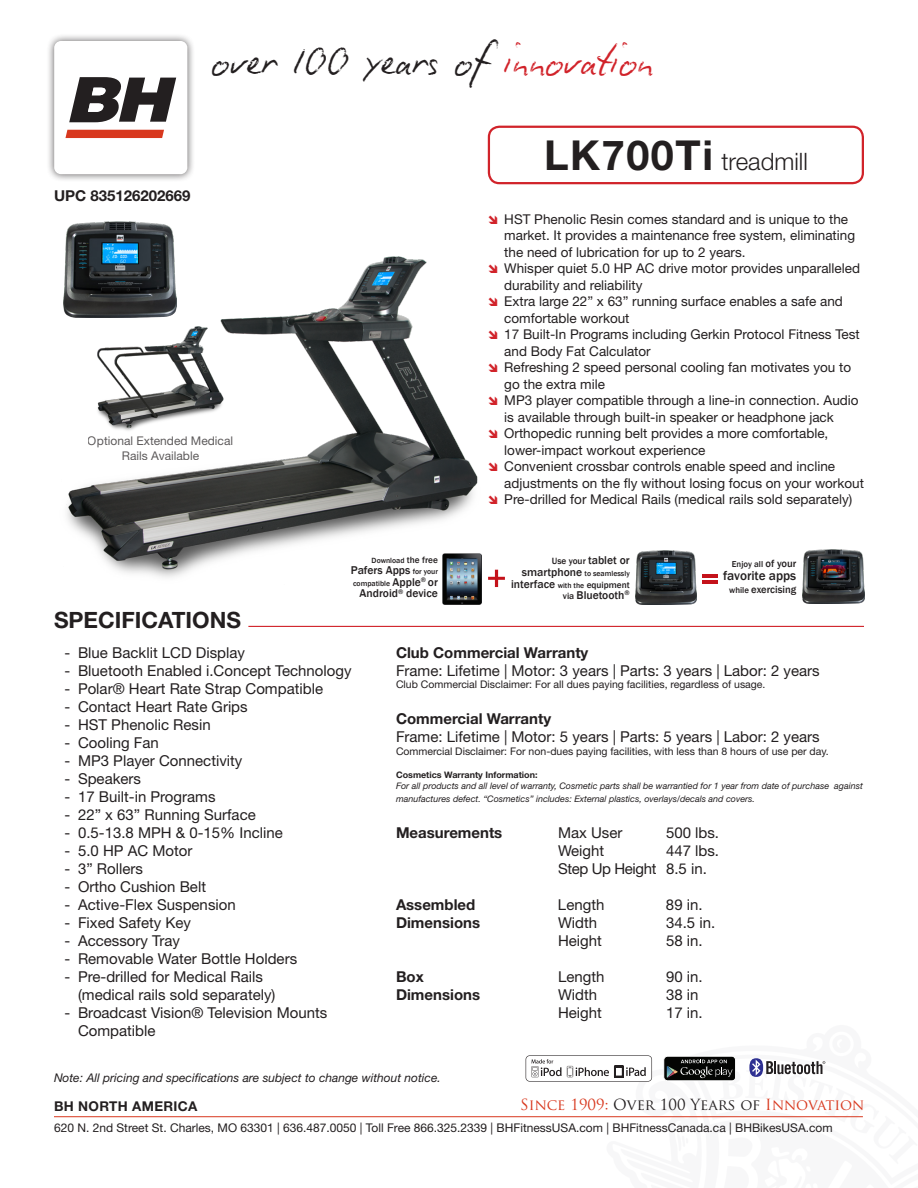
<style>
.page{position:relative;width:918px;height:1188px;background:#fff}
.page>*{position:absolute;margin:0;border:0;box-sizing:border-box;transform-origin:0 0}
.t1{font:43.65px "Biro Scriptreduced";color:#231f20}
.t2{font:300 24px "Helvetica Neue LT Std";color:#231f20}
.t3{font:700 22.5px "Helvetica Neue LT Std";color:#231f20}
.t4{font:15px/18px "Helvetica Neue LT Std";color:#231f20}
.t5{font:700 15px "Helvetica Neue LT Std";color:#231f20}
.t6{font:15px "Trajan Pro";color:#d8381e}
.t7{font:15px "Helvetica Neue LT Std";letter-spacing:-.025em;color:#231f20}
.t8{font:13.5px/16.5px "Helvetica Neue LT Std";color:#231f20}
.t9{font:700 13.5px "Helvetica Neue LT Std";letter-spacing:.025em;color:#231f20}
.t10{font:500 13.2px "Franklin Gothic";color:#231f20}
.t11{font:12px/14.4px "Helvetica Neue LT Std";color:#231f20;text-align:center}
.t12{font:italic 12px "Helvetica Neue LT Std";color:#231f20}
.t13{font:500 11.55px "Franklin Gothic";color:#231f20}
.t14{font:10.5px "Helvetica Neue LT Std";color:#231f20}
.t15{font:500 10.5px "Franklin Gothic";color:#231f20}
.t16{font:italic 9px/12.6px "Helvetica Neue LT Std";color:#231f20}
.t17{font:700 9px "Helvetica Neue LT Std";color:#231f20}
.t18{font:500 8.85px "Franklin Gothic";color:#231f20}
.t19{font:500 7.8px "Franklin Gothic";color:#231f20}
.s1{color:#d1232a}
.s2{font-size:9.3px}
.s3{font-size:7.8px}
.s4{font-size:11.55px}
.s5{font-weight:700;font-size:41.4px}
.s6{font-size:10.5px}
.s7{font-size:8.85px}
.s8{color:#231f20}
</style>
<div class="page">
<div style="left:46px;top:33px;width:150px;height:149px;background:#231f20;opacity:.75"></div>
<div style="left:54px;top:41px;width:133px;height:133px;background:#fff;border-radius:7px"></div>
<svg style="left:65px;top:130px;width:99px;height:8px"></svg>
<svg style="left:69px;top:77px;width:107px;height:45px"></svg>
<hr style="left:248px;top:626px;width:616px;height:1px;background:#d1232a">
<hr style="left:54px;top:1116px;width:809px;height:1px;background:#d8381e">
<svg style="left:526px;top:1055px;width:126px;height:27px"></svg>
<svg style="left:664px;top:1056px;width:72px;height:25px"></svg>
<div style="left:663px;top:1056px;width:73px;height:25px;border:1px solid #fff;border-radius:4px"></div>
<svg style="left:667px;top:1056px;width:196px;height:62px"></svg>
<img style="left:65px;top:222px;width:110px;height:34px">
<img style="left:63px;top:256px;width:417px;height:322px">
<svg style="left:488px;top:570px;width:17px;height:17px"></svg>
<hr style="left:702px;top:580px;width:16px;height:3px;background:#c4121a">
<hr style="left:702px;top:574px;width:16px;height:3px;background:#c4121a">
<img style="left:442px;top:554px;width:40px;height:50px">
<img style="left:635px;top:551px;width:62px;height:54px">
<img style="left:803px;top:550px;width:61px;height:54px">
<div style="left:488px;top:126px;width:376px;height:58px;border:2px solid #d1232a;border-radius:11px"></div>
<img style="left:92px;top:317px;width:134px;height:131px">
<h1 class="t1" style="left:212px;top:34px;width:444px">over IOO years of <span class="s1">innovation</span></h1>
<p class="t5" style="left:54px;top:186px;width:138px">UPC 835126202669</p>
<p class="t11" style="left:88px;top:434px;width:147px">Optional Extended Medical<br>Rails Available</p>
<h3 class="t3" style="left:54px;top:606px;width:189px">SPECIFICATIONS</h3>
<p class="t19" style="left:372px;top:555px;width:68px">Download <span class="s2">the free</span></p>
<p class="t13" style="left:351px;top:563px;width:89px">Pafers Apps <span class="s3">for your</span></p>
<p class="t19" style="left:353px;top:578px;width:86px">compatible <span class="s4">Apple</span><sup>®</sup> <span class="s4">or</span></p>
<p class="t13" style="left:360px;top:586px;width:80px">Android<sup>®</sup> device</p>
<p class="t2" style="left:544px;top:146px;width:265px"><span class="s5">LK700Ti</span> treadmill</p>
<p class="t8" style="left:504px;top:211px;width:352px">HST Phenolic Resin comes standard and is unique to the market. It provides a maintenance free system, eliminating the need of lubrication for up to 2 years.</p>
<p class="t8" style="left:504px;top:260px;width:357px">Whisper quiet 5.0 HP AC drive motor provides unparalleled durability and reliability</p>
<p class="t8" style="left:504px;top:293px;width:340px">Extra large 22” x 63” running surface enables a safe and comfortable workout</p>
<p class="t8" style="left:504px;top:326px;width:357px">17 Built-In Programs including Gerkin Protocol Fitness Test and Body Fat Calculator</p>
<p class="t8" style="left:504px;top:359px;width:348px">Refreshing 2 speed personal cooling fan motivates you to go the extra mile</p>
<p class="t8" style="left:504px;top:392px;width:356px">MP3 player compatible through a line-in connection. Audio is available through built-in speaker or headphone jack</p>
<p class="t8" style="left:504px;top:425px;width:326px">Orthopedic running belt provides a more comfortable, lower-impact workout experience</p>
<p class="t8" style="left:504px;top:458px;width:361px">Convenient crossbar controls enable speed and incline adjustments on the fly without losing focus on your workout</p>
<p class="t8" style="left:504px;top:491px;width:350px">Pre-drilled for Medical Rails (medical rails sold separately)</p>
<p class="t13" style="left:552px;top:553px;width:79px"><span class="s2">Use your</span> tablet or</p>
<p class="t19" style="left:522px;top:568px;width:109px"><span class="s4">smartphone</span> to seamlessly</p>
<p class="t13" style="left:511px;top:577px;width:120px">interface <span class="s3">with the</span> <span class="s2">equipment</span></p>
<p class="t13" style="left:563px;top:588px;width:68px"><span class="s2">via</span> Bluetooth<sup>®</sup></p>
<p class="t18" style="left:732px;top:558px;width:66px">Enjoy all <span class="s6">of your</span></p>
<p class="t10" style="left:723px;top:567px;width:75px">favorite apps</p>
<p class="t15" style="left:729px;top:583px;width:69px"><span class="s7">while</span> exercising</p>
<p class="t4" style="left:64px;top:643px;width:182px">- Blue Backlit LCD Display</p>
<p class="t4" style="left:64px;top:661px;width:289px">- Bluetooth Enabled i.Concept Technology</p>
<p class="t4" style="left:64px;top:679px;width:260px">- Polar® Heart Rate Strap Compatible</p>
<p class="t4" style="left:64px;top:697px;width:185px">- Contact Heart Rate Grips</p>
<p class="t4" style="left:64px;top:715px;width:148px">- HST Phenolic Resin</p>
<p class="t4" style="left:64px;top:733px;width:96px">- Cooling Fan</p>
<p class="t4" style="left:64px;top:751px;width:179px">- MP3 Player Connectivity</p>
<p class="t4" style="left:64px;top:769px;width:78px">- Speakers</p>
<p class="t4" style="left:64px;top:787px;width:153px">- 17 Built-in Programs</p>
<p class="t4" style="left:64px;top:805px;width:193px">- 22” x 63” Running Surface</p>
<p class="t4" style="left:64px;top:823px;width:220px">- 0.5-13.8 MPH &amp; 0-15% Incline</p>
<p class="t4" style="left:64px;top:841px;width:129px">- 5.0 HP AC Motor</p>
<p class="t4" style="left:64px;top:859px;width:80px">- 3” Rollers</p>
<p class="t4" style="left:64px;top:877px;width:143px">- Ortho Cushion Belt</p>
<p class="t4" style="left:64px;top:895px;width:173px">- Active-Flex Suspension</p>
<p class="t4" style="left:64px;top:913px;width:128px">- Fixed Safety Key</p>
<p class="t4" style="left:64px;top:931px;width:117px">- Accessory Tray</p>
<p class="t4" style="left:64px;top:949px;width:234px">- Removable Water Bottle Holders</p>
<p class="t4" style="left:78px;top:967px;width:199px;text-indent:-14px">- Pre-drilled for Medical Rails (medical rails sold separately)</p>
<p class="t4" style="left:78px;top:1003px;width:251px;text-indent:-14px">- Broadcast Vision® Television Mounts<br>Compatible</p>
<p class="t5" style="left:396px;top:643px;width:194px">Club Commercial Warranty</p>
<p class="t4" style="left:396px;top:661px;width:425px">Frame: Lifetime | Motor: 3 years | Parts: 3 years | Labor: 2 years</p>
<p class="t14" style="left:396px;top:678px;width:371px">Club Commercial Disclaimer: For all dues paying facilities, regardless of usage.</p>
<p class="t5" style="left:396px;top:710px;width:157px">Commercial Warranty</p>
<p class="t4" style="left:396px;top:728px;width:425px">Frame: Lifetime | Motor: 5 years | Parts: 5 years | Labor: 2 years</p>
<p class="t14" style="left:396px;top:745px;width:434px">Commercial Disclaimer: For non-dues paying facilities, with less than 8 hours of use per day.</p>
<p class="t17" style="left:396px;top:769px;width:143px">Cosmetics Warranty Information:</p>
<p class="t16" style="left:396px;top:779px;width:468px">For all products and all level of warranty, Cosmetic parts shall be warrantied for 1 year from date of purchase against manufactures defect. “Cosmetics” includes: External plastics, overlays/decals and covers.</p>
<p class="t5" style="left:396px;top:823px;width:108px">Measurements</p>
<p class="t4" style="left:558px;top:823px;width:66px">Max User</p>
<p class="t4" style="left:666px;top:823px;width:55px">500 lbs.</p>
<p class="t4" style="left:558px;top:841px;width:48px">Weight</p>
<p class="t4" style="left:666px;top:841px;width:55px">447 lbs.</p>
<p class="t7" style="left:558px;top:859px;width:150px">Step Up Height 8.5 in.</p>
<p class="t5" style="left:396px;top:895px;width:81px">Assembled</p>
<p class="t4" style="left:558px;top:895px;width:48px">Length</p>
<p class="t4" style="left:666px;top:895px;width:38px">89 in.</p>
<p class="t5" style="left:396px;top:913px;width:86px">Dimensions</p>
<p class="t4" style="left:558px;top:913px;width:41px">Width</p>
<p class="t4" style="left:666px;top:913px;width:51px">34.5 in.</p>
<p class="t4" style="left:558px;top:931px;width:45px">Height</p>
<p class="t4" style="left:666px;top:931px;width:38px">58 in.</p>
<p class="t5" style="left:396px;top:967px;width:29px">Box</p>
<p class="t4" style="left:558px;top:967px;width:48px">Length</p>
<p class="t4" style="left:666px;top:967px;width:38px">90 in.</p>
<p class="t5" style="left:396px;top:985px;width:86px">Dimensions</p>
<p class="t4" style="left:558px;top:985px;width:41px">Width</p>
<p class="t4" style="left:666px;top:985px;width:34px">38 in</p>
<p class="t4" style="left:558px;top:1003px;width:45px">Height</p>
<p class="t4" style="left:666px;top:1003px;width:38px">17 in.</p>
<p class="t12" style="left:54px;top:1070px;width:388px">Note: All pricing and specifications are subject to change without notice.</p>
<p class="t6" style="left:520px;top:1095px;width:346px">Since 1909: <span class="s8">Over 100 Years of</span> Innovation</p>
<p class="t11" style="left:54px;top:1120px;width:780px">620 N. 2nd Street St. Charles, MO 63301 | 636.487.0050 | Toll Free 866.325.2339 | BHFitnessUSA.com | BHFitnessCanada.ca | BHBikesUSA.com</p>
<p class="t9" style="left:54px;top:1098px;width:145px">BH NORTH AMERICA</p>
</div>
